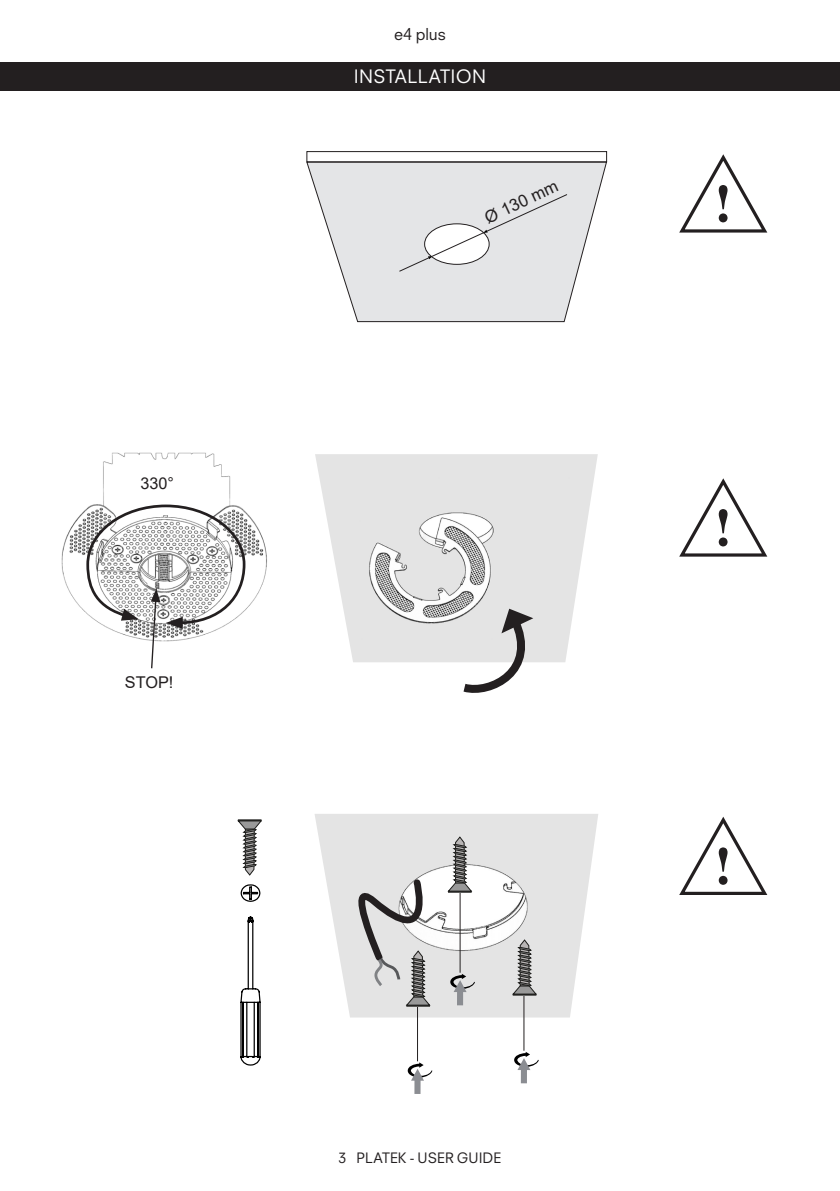
<style>
.page{position:relative;width:840px;height:1191px;background:#fff}
.page>*{position:absolute;margin:0;border:0;box-sizing:border-box;transform-origin:0 0}
.t1{font:18px "Neuzeit SLT Std";letter-spacing:.02em;color:#fff}
.t2{font:16.8px "Arial";color:#231f20}
.t3{font:16.2px "Arial";color:#231f20}
.t4{font:16px "Neuzeit SLT Std";letter-spacing:-.005em;color:#231f20}
.t5{font:14px "Neuzeit SLT Std";letter-spacing:.005em;color:#231f20}
</style>
<div class="page">
<div style="left:0;top:62px;width:839px;height:29px;background:#231f20"></div>
<svg style="left:306px;top:161px;width:301px;height:161px"></svg>
<div style="left:306px;top:151px;width:300px;height:11px;border:1px solid #231f20"></div>
<svg style="left:398px;top:194px;width:169px;height:78px;background:#e2e3e5"></svg>
<img style="left:315px;top:454px;width:282px;height:208px">
<svg style="left:454px;top:608px;width:84px;height:85px"></svg>
<img style="left:315px;top:814px;width:283px;height:203px">
<svg style="left:407px;top:1062px;width:25px;height:32px"></svg>
<hr style="left:417px;top:980px;width:1px;height:81px;background:#231f20">
<svg style="left:514px;top:1052px;width:24px;height:31px"></svg>
<hr style="left:523px;top:970px;width:1px;height:80px;background:#231f20">
<svg style="left:450px;top:973px;width:24px;height:32px"></svg>
<hr style="left:459px;top:863px;width:1px;height:109px;background:#231f20">
<svg style="left:334px;top:866px;width:100px;height:140px;background:#cecece"></svg>
<svg style="left:512px;top:939px;width:24px;height:56px"></svg>
<svg style="left:448px;top:836px;width:23px;height:56px"></svg>
<svg style="left:238px;top:820px;width:23px;height:55px"></svg>
<svg style="left:240px;top:884px;width:21px;height:182px"></svg>
<img style="left:61px;top:452px;width:206px;height:160px">
<svg style="left:85px;top:503px;width:162px;height:166px"></svg>
<svg style="left:679px;top:816px;width:89px;height:79px"></svg>
<svg style="left:679px;top:478px;width:89px;height:79px"></svg>
<svg style="left:679px;top:154px;width:89px;height:79px"></svg>
<p class="t3" style="left:140px;top:472px;width:35px">330°</p>
<p class="t3" style="left:125px;top:671px;width:50px">STOP!</p>
<p class="t4" style="left:394px;top:25px;width:53px">e4 plus</p>
<p class="t1" style="left:354px;top:66px;width:160px">TECHNICAL DATA</p>
<p class="t1" style="left:353px;top:66px;width:134px">INSTALLATION</p>
<p class="t2" style="left:480px;top:208px;width:80px;rotate:-25deg">Ø 130 mm</p>
<p class="t5" style="left:338px;top:1149px;width:164px">3 PLATEK - USER GUIDE</p>
</div>
